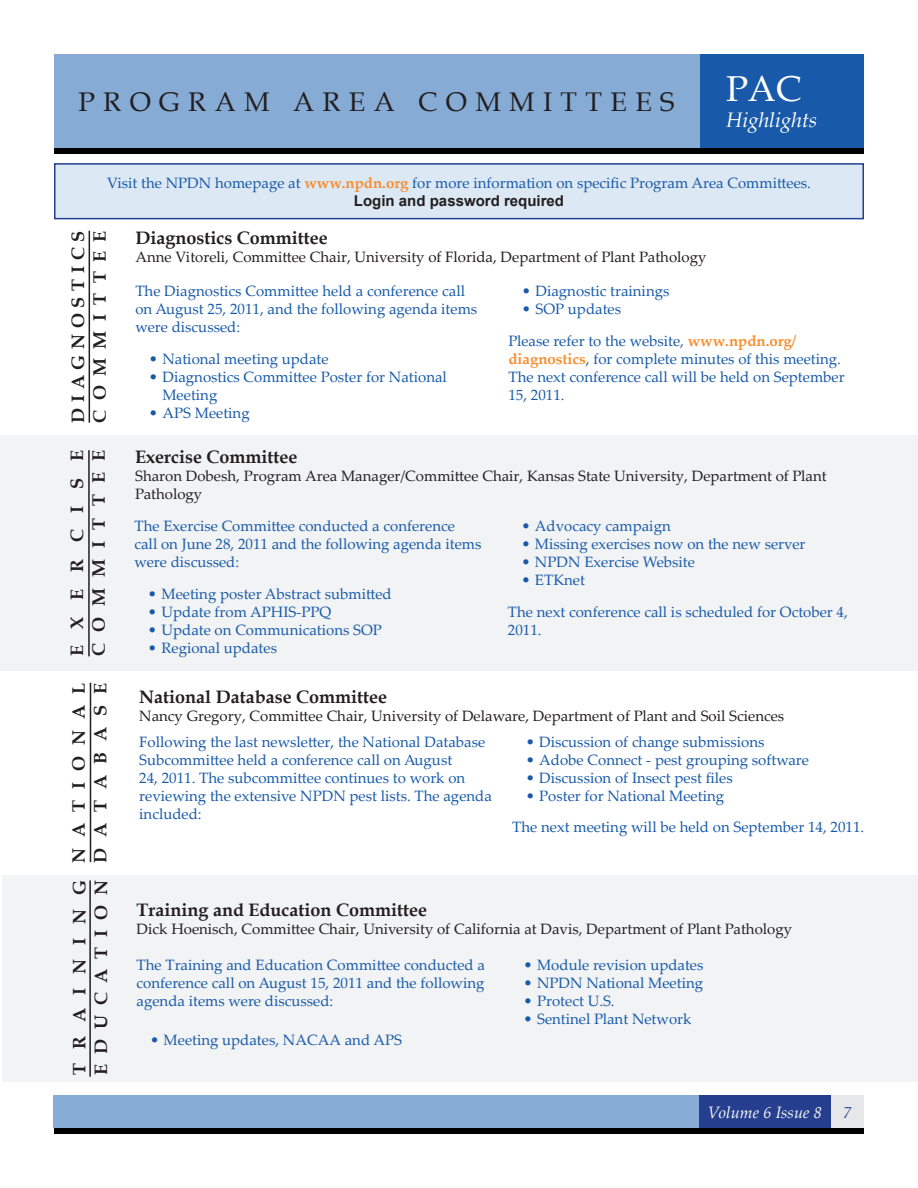
<style>
.page{position:relative;width:918px;height:1188px;background:#fff}
.page>*{position:absolute;margin:0;border:0;box-sizing:border-box;transform-origin:0 0}
.t1{font:36px "Book Antiqua";color:#fff}
.t2{font:27px "Book Antiqua";letter-spacing:.31em;color:#231f20}
.t3{font:italic 21px "Book Antiqua";color:#fff}
.t4{font:700 18px/21.6px "Book Antiqua";color:#231f20}
.t5{font:700 18px/21.6px "Book Antiqua";letter-spacing:.52em;color:#231f20}
.t6{font:700 18px/21.6px "Book Antiqua";letter-spacing:.765em;color:#231f20}
.t7{font:700 18px/21.6px "Book Antiqua";letter-spacing:.62em;color:#231f20}
.t8{font:italic 16.5px "Palatino Linotype";color:#fafafa}
.t9{font:italic 16.5px "Palatino Linotype";color:#253f8e}
.t10{font:15px/18px "Palatino Linotype";color:#185aa9}
.t11{font:15px/18px "Palatino Linotype";color:#231f20}
.t12{font:700 15px "Arial";color:#231f20}
.s1{font-weight:700;color:#f68f32}
</style>
<div class="page">
<div style="left:699px;top:54px;width:165px;height:94px;background:#185aa9"></div>
<div style="left:54px;top:54px;width:645px;height:94px;background:#86acd6"></div>
<div style="left:54px;top:148px;width:810px;height:6px;background:#000"></div>
<div style="left:54px;top:1128px;width:810px;height:6px;background:#000"></div>
<div style="left:54px;top:1096px;width:645px;height:32px;background:#86acd6"></div>
<div style="left:699px;top:1096px;width:132px;height:32px;background:#253f8e"></div>
<div style="left:832px;top:1096px;width:32px;height:32px;background:#e6e7e9"></div>
<div style="left:54px;top:163px;width:810px;height:56px;background:#dce8f3;border:2px solid #253f8e"></div>
<hr style="left:90px;top:683px;width:1px;height:179px;background:#231f20">
<hr style="left:89px;top:231px;width:1px;height:192px;background:#231f20">
<div style="left:2px;top:875px;width:916px;height:207px;background:#f2f3f4"></div>
<hr style="left:89px;top:880px;width:2px;height:197px;background:#231f20">
<div style="left:0;top:435px;width:918px;height:235px;background:#f2f3f4"></div>
<hr style="left:88px;top:450px;width:2px;height:206px;background:#231f20">
<h2 class="t2" style="left:79px;top:83px;width:597px">PROGRAM AREA COMMITTEES</h2>
<h1 class="t1" style="left:726px;top:64px;width:77px">PAC</h1>
<h3 class="t3" style="left:726px;top:105px;width:93px">Highlights</h3>
<p class="t10" style="left:107px;top:173px;width:705px">Visit the NPDN homepage at <span class="s1">www.npdn.org</span> for more information on specific Program Area Committees.</p>
<p class="t12" style="left:354px;top:191px;width:212px">Login and password required</p>
<p class="t5" style="left:67px;top:423px;width:193px;rotate:-90deg">diagnostics<br>Committee</p>
<p class="t7" style="left:66px;top:656px;width:208px;rotate:-90deg">exercise<br>Committee</p>
<p class="t4" style="left:68px;top:863px;width:182px;rotate:-90deg">National<br>Database</p>
<p class="t6" style="left:68px;top:1075px;width:196px;rotate:-90deg">TRAINING<br>EDUCATION</p>
<p class="t4" style="left:135px;top:227px;width:194px">Diagnostics Committee</p>
<p class="t11" style="left:135px;top:247px;width:572px">Anne Vitoreli, Committee Chair, University of Florida, Department of Plant Pathology</p>
<p class="t10" style="left:135px;top:282px;width:343px">The Diagnostics Committee held a conference call on August 25, 2011, and the following agenda items were discussed:</p>
<p class="t10" style="left:149px;top:349px;width:181px">• National meeting update</p>
<p class="t10" style="left:162px;top:367px;width:286px;text-indent:-14px">• Diagnostics Committee Poster for National<br>Meeting</p>
<p class="t10" style="left:149px;top:403px;width:102px">• APS Meeting</p>
<p class="t10" style="left:522px;top:282px;width:149px">• Diagnostic trainings</p>
<p class="t10" style="left:508px;top:293px;width:289px;line-height:31.5px;text-indent:14px">• SOP updates<br>Please refer to the website, <span class="s1">www.npdn.org/</span></p>
<p class="t10" style="left:508px;top:349px;width:338px"><span class="s1">diagnostics</span>, for complete minutes of this meeting.<br>The next conference call will be held on September<br>15, 2011.</p>
<p class="t4" style="left:135px;top:446px;width:164px">Exercise Committee</p>
<p class="t11" style="left:135px;top:467px;width:693px">Sharon Dobesh, Program Area Manager/Committee Chair, Kansas State University, Department of Plant<br>Pathology</p>
<p class="t10" style="left:134px;top:517px;width:348px">The Exercise Committee conducted a conference call on June 28, 2011 and the following agenda items were discussed:</p>
<p class="t10" style="left:148px;top:584px;width:245px">• Meeting poster Abstract submitted</p>
<p class="t10" style="left:148px;top:602px;width:185px">• Update from APHIS-PPQ</p>
<p class="t10" style="left:148px;top:620px;width:235px">• Update on Communications SOP</p>
<p class="t10" style="left:148px;top:638px;width:131px">• Regional updates</p>
<p class="t10" style="left:521px;top:517px;width:151px">• Advocacy campaign</p>
<p class="t10" style="left:521px;top:535px;width:286px">• Missing exercises now on the new server</p>
<p class="t10" style="left:521px;top:553px;width:175px">• NPDN Exercise Website</p>
<p class="t10" style="left:508px;top:564px;width:341px;line-height:31.5px;text-indent:14px">• ETKnet<br>The next conference call is scheduled for October 4,</p>
<p class="t10" style="left:508px;top:620px;width:35px">2011.</p>
<p class="t4" style="left:139px;top:686px;width:249px">National Database Committee</p>
<p class="t11" style="left:139px;top:706px;width:647px">Nancy Gregory, Committee Chair, University of Delaware, Department of Plant and Soil Sciences</p>
<p class="t10" style="left:139px;top:732px;width:354px">Following the last newsletter, the National Database Subcommittee held a conference call on August<br>24, 2011. The subcommittee continues to work on reviewing the extensive NPDN pest lists. The agenda included:</p>
<p class="t10" style="left:526px;top:732px;width:240px">• Discussion of change submissions</p>
<p class="t10" style="left:526px;top:750px;width:285px">• Adobe Connect - pest grouping software</p>
<p class="t10" style="left:526px;top:768px;width:209px">• Discussion of Insect pest files</p>
<p class="t10" style="left:512px;top:779px;width:354px;line-height:31.5px;text-indent:14px">• Poster for National Meeting<br>The next meeting will be held on September 14, 2011.</p>
<p class="t4" style="left:137px;top:899px;width:292px">Training and Education Committee</p>
<p class="t11" style="left:137px;top:920px;width:657px">Dick Hoenisch, Committee Chair, University of California at Davis, Department of Plant Pathology</p>
<p class="t10" style="left:137px;top:956px;width:350px;text-align:justify">The Training and Education Committee conducted a conference call on August 15, 2011 and the following agenda items were discussed:</p>
<p class="t10" style="left:150px;top:1030px;width:253px">• Meeting updates, NACAA and APS</p>
<p class="t10" style="left:524px;top:956px;width:181px">• Module revision updates</p>
<p class="t10" style="left:524px;top:974px;width:181px">• NPDN National Meeting</p>
<p class="t10" style="left:524px;top:992px;width:93px">• Protect U.S.</p>
<p class="t10" style="left:524px;top:1010px;width:169px">• Sentinel Plant Network</p>
<p class="t8" style="left:708px;top:1100px;width:115px">Volume 6 Issue 8</p>
<p class="t9" style="left:844px;top:1100px;width:10px">7</p>
</div>
